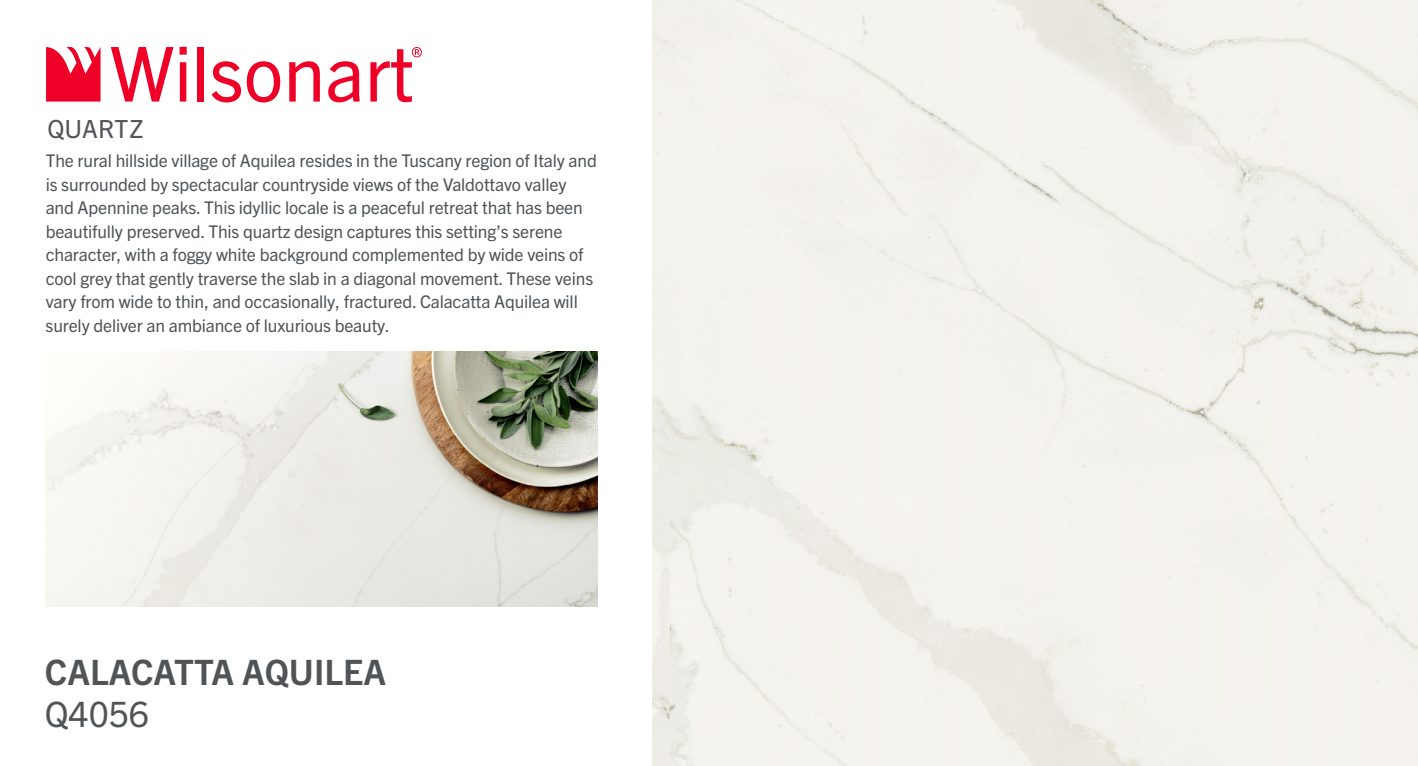
<style>
.page{position:relative;width:1418px;height:766px;background:#fff}
.page>*{position:absolute;margin:0;border:0;box-sizing:border-box;transform-origin:0 0}
.t1{font:76px "Trade Gothic Next LT Pro";color:#ef0027}
.t2{font:700 35px "Trade Gothic Next LT Pro";color:#505457}
.t3{font:35px "Trade Gothic Next LT Pro";color:#505457}
.t4{font:25px "Trade Gothic Next LT Pro";color:#54555a}
.t5{font:17.5px/23.5px "Trade Gothic Next LT Pro";letter-spacing:-.01em;color:#505457}
</style>
<div class="page">
<svg style="left:46px;top:47px;width:55px;height:54px"></svg>
<svg style="left:412px;top:47px;width:10px;height:10px"></svg>
<img style="left:652px;top:0;width:765px;height:765px">
<img style="left:46px;top:351px;width:551px;height:255px">
<h1 class="t1" style="left:110px;top:21px;width:306px">Wilsonart</h1>
<h3 class="t4" style="left:47px;top:111px;width:98px">QUARTZ</h3>
<p class="t5" style="left:46px;top:148px;width:552px">The rural hillside village of Aquilea resides in the Tuscany region of Italy and is surrounded by spectacular countryside views of the Valdottavo valley and Apennine peaks. This idyllic locale is a peaceful retreat that has been beautifully preserved. This quartz design captures this setting’s serene character, with a foggy white background complemented by wide veins of cool grey that gently traverse the slab in a diagonal movement. These veins vary from wide to thin, and occasionally, fractured. Calacatta Aquilea will surely deliver an ambiance of luxurious beauty.</p>
<h2 class="t2" style="left:45px;top:647px;width:343px">CALACATTA AQUILEA</h2>
<h2 class="t3" style="left:45px;top:689px;width:106px">Q4056</h2>
</div>
